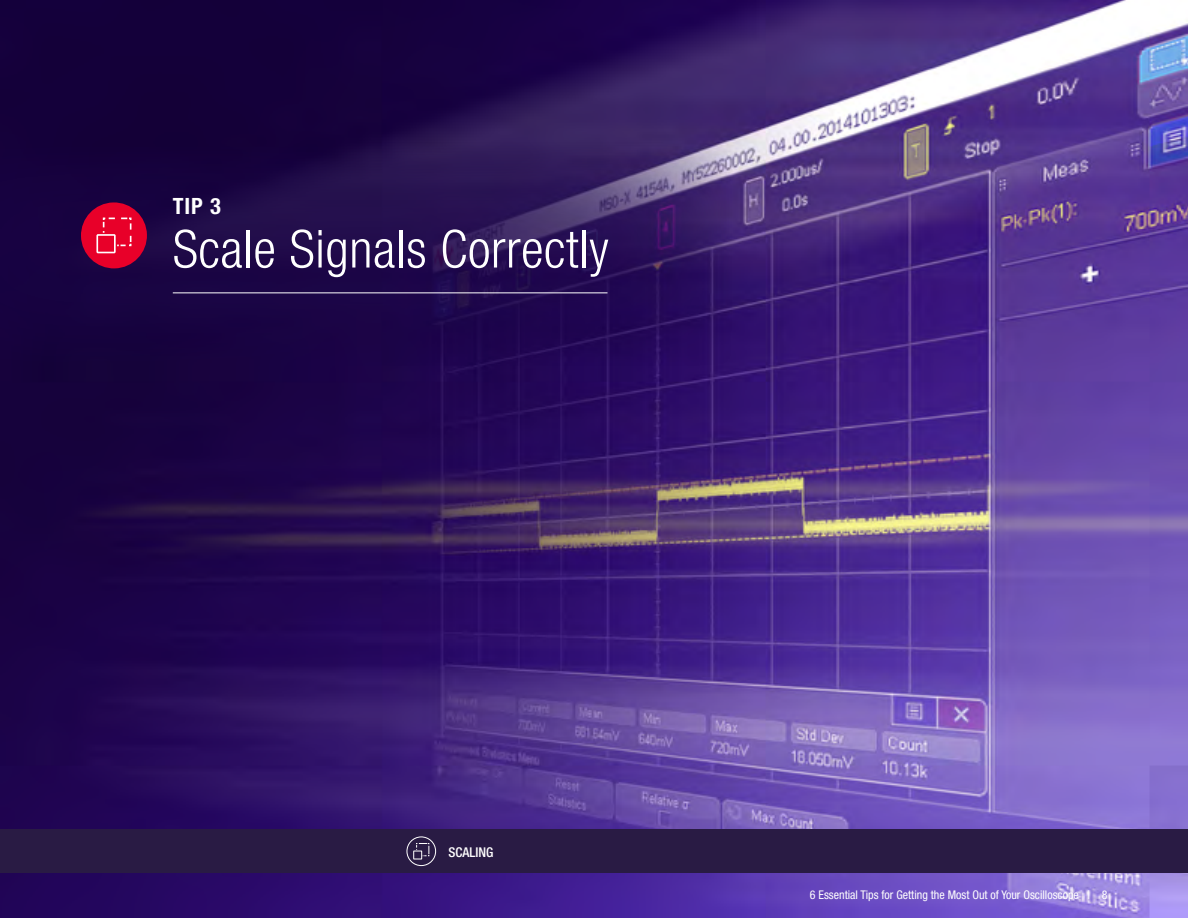
<style>
.page{position:relative;width:1188px;height:918px;background:#fff}
.page>*{position:absolute;margin:0;border:0;box-sizing:border-box;transform-origin:0 0}
.t1{font:300 condensed 52.5px "Helvetica Neue LT Std";letter-spacing:.01em;color:#fff}
.t2{font:700 condensed 22.5px "Helvetica Neue LT Std";color:#fff}
.t3{font:500 condensed 13.5px "Helvetica Neue LT Std";color:#fff}
.t4{font:condensed 12px "Helvetica Neue LT Std";color:#fff}
</style>
<div class="page">
<img style="left:0;top:0;width:1188px;height:918px">
<svg style="left:0;top:142px;width:732px;height:224px;background:#240e4f"></svg>
<hr style="left:173px;top:293px;width:434px;height:1px;background:#fff">
<div style="left:81px;top:202px;width:66px;height:67px;background:#e80029;border-radius:50%"></div>
<svg style="left:96px;top:217px;width:36px;height:37px"></svg>
<div style="left:0;top:830px;width:1188px;height:43px;background:#291b44"></div>
<div style="left:406px;top:836px;width:30px;height:30px;border:1px solid #fff;border-radius:50%"></div>
<svg style="left:413px;top:843px;width:17px;height:17px"></svg>
<h2 class="t2" style="left:173px;top:192px;width:50px">TIP 3</h2>
<h1 class="t1" style="left:173px;top:219px;width:437px">Scale Signals Correctly</h1>
<p class="t3" style="left:448px;top:844px;width:47px">SCALING</p>
<p class="t4" style="left:810px;top:888px;width:299px">6 Essential Tips for Getting the Most Out of Your Oscilloscope | 8</p>
</div>
